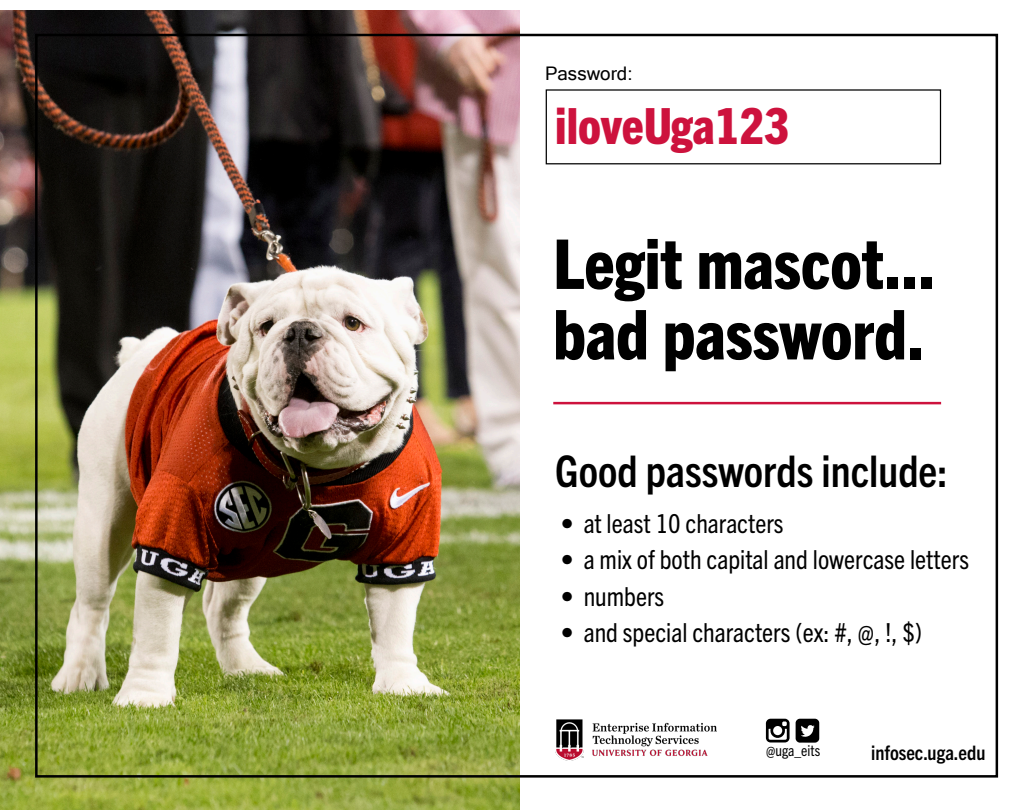
<style>
.page{position:relative;width:1035px;height:810px;background:#fff}
.page>*{position:absolute;margin:0;border:0;box-sizing:border-box;transform-origin:0 0}
.t1{font:800 condensed 68.75px "Trade Gothic Next LT Pro";color:#000}
.t2{font:800 condensed 50px "Trade Gothic Next LT Pro";color:#cd123d}
.t3{font:700 condensed 43.75px "Trade Gothic Next LT Pro";color:#000}
.t4{font:condensed 26.25px "Trade Gothic Next LT Pro";color:#000}
.t5{font:700 condensed 20px "Trade Gothic Next LT Pro";color:#000}
.t6{font:18.75px "Microsoft Sans Serif";color:#000}
.t7{font:condensed 15px "Trade Gothic Next LT Pro";color:#000}
</style>
<div class="page">
<img style="left:0;top:11px;width:519px;height:799px">
<hr style="left:553px;top:402px;width:388px;height:2px;background:#cd123d">
<img style="left:555px;top:719px;width:162px;height:41px">
<svg style="left:766px;top:719px;width:53px;height:24px"></svg>
<div style="left:546px;top:89px;width:395px;height:75px;border:1px solid #000"></div>
<p class="t6" style="left:545px;top:63px;width:89px">Password:</p>
<p class="t2" style="left:555px;top:92px;width:236px">iloveUga123</p>
<p class="t1" style="left:553px;top:217px;width:384px">Legit mascot...</p>
<p class="t1" style="left:553px;top:288px;width:372px">bad password.</p>
<p class="t3" style="left:555px;top:442px;width:394px">Good passwords include:</p>
<p class="t4" style="left:561px;top:505px;width:224px">• at least 10 characters</p>
<p class="t4" style="left:561px;top:542px;width:409px">• a mix of both capital and lowercase letters</p>
<p class="t4" style="left:561px;top:578px;width:104px">• numbers</p>
<p class="t4" style="left:561px;top:615px;width:362px">• and special characters (ex: #, @, !, $)</p>
<p class="t7" style="left:766px;top:740px;width:56px">@uga_eits</p>
<p class="t5" style="left:871px;top:739px;width:116px">infosec.uga.edu</p>
</div>
